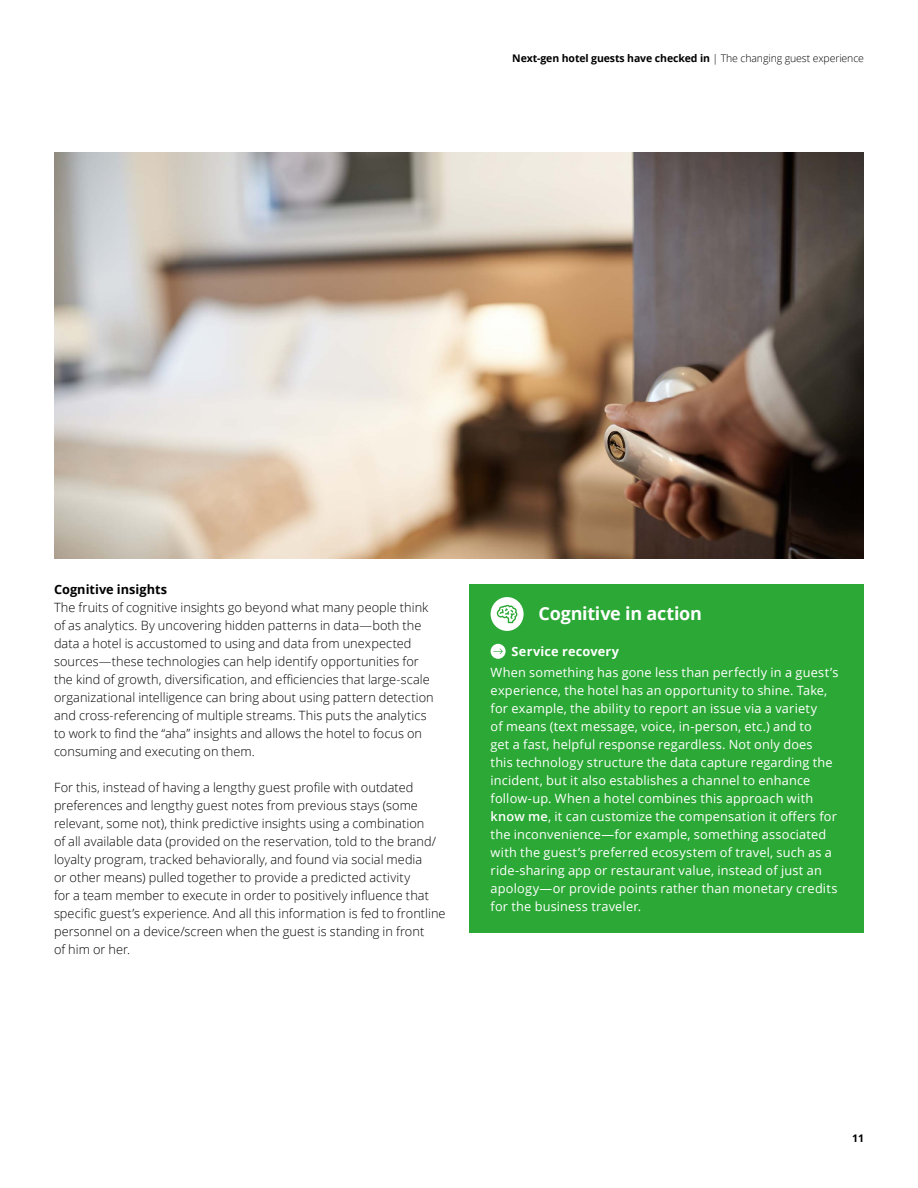
<style>
.page{position:relative;width:918px;height:1188px;background:#fff}
.page>*{position:absolute;margin:0;border:0;box-sizing:border-box;transform-origin:0 0}
.t1{font:700 18px "Open Sans";letter-spacing:-.015em;color:#fff}
.t2{font:300 12.75px/18px "Open Sans";letter-spacing:.005em;color:#000}
.t3{font:12.75px/18px "Open Sans";letter-spacing:.015em;color:#fff}
.t4{font:700 12.75px "Open Sans";letter-spacing:.005em;color:#000}
.t5{font:700 12.75px "Open Sans";letter-spacing:.015em;color:#fff}
.t6{font:700 10.5px "Open Sans";letter-spacing:-.01em;color:#000}
.s1{font-weight:300}
.s2{font-weight:600}
</style>
<div class="page">
<img style="left:54px;top:152px;width:810px;height:406px">
<div style="left:470px;top:585px;width:394px;height:348px;background:#2ba835"></div>
<svg style="left:491px;top:597px;width:33px;height:34px"></svg>
<svg style="left:491px;top:644px;width:15px;height:15px"></svg>
<p class="t6" style="left:512px;top:51px;width:353px">Next-gen hotel guests have checked in <span class="s1">| The changing guest experience</span></p>
<p class="t4" style="left:54px;top:581px;width:115px">Cognitive insights</p>
<p class="t2" style="left:54px;top:598px;width:381px">The fruits of cognitive insights go beyond what many people think of as analytics. By uncovering hidden patterns in data—both the data a hotel is accustomed to using and data from unexpected sources—these technologies can help identify opportunities for the kind of growth, diversification, and efficiencies that large-scale organizational intelligence can bring about using pattern detection and cross-referencing of multiple streams. This puts the analytics to work to find the “aha” insights and allows the hotel to focus on consuming and executing on them.</p>
<p class="t2" style="left:54px;top:778px;width:393px">For this, instead of having a lengthy guest profile with outdated preferences and lengthy guest notes from previous stays (some relevant, some not), think predictive insights using a combination<br>of all available data (provided on the reservation, told to the brand/ loyalty program, tracked behaviorally, and found via social media<br>or other means) pulled together to provide a predicted activity<br>for a team member to execute in order to positively influence that specific guest’s experience. And all this information is fed to frontline personnel on a device/screen when the guest is standing in front<br>of him or her.</p>
<h1 class="t1" style="left:539px;top:601px;width:165px">Cognitive in action</h1>
<p class="t5" style="left:512px;top:643px;width:109px">Service recovery</p>
<p class="t3" style="left:491px;top:663px;width:349px">When something has gone less than perfectly in a guest’s experience, the hotel has an opportunity to shine. Take, for example, the ability to report an issue via a variety<br>of means (text message, voice, in-person, etc.) and to<br>get a fast, helpful response regardless. Not only does<br>this technology structure the data capture regarding the incident, but it also establishes a channel to enhance follow-up. When a hotel combines this approach with <span class="s2">know me</span>, it can customize the compensation it offers for the inconvenience—for example, something associated with the guest’s preferred ecosystem of travel, such as a ride-sharing app or restaurant value, instead of just an apology—or provide points rather than monetary credits for the business traveler.</p>
<p class="t6" style="left:852px;top:1131px;width:13px">11</p>
</div>
